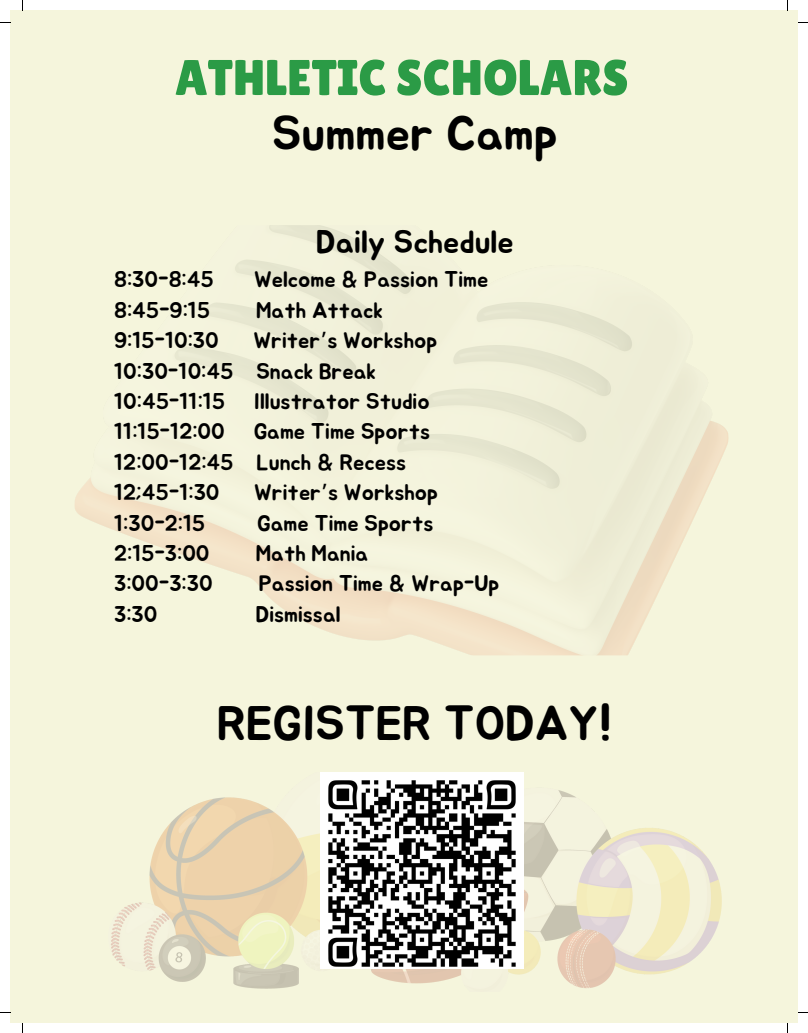
<style>
.page{position:relative;width:808px;height:1033px;background:#fff}
.page>*{position:absolute;margin:0;border:0;box-sizing:border-box;transform-origin:0 0}
.t1{font:50.12px "Lilita One";color:#2b9b46}
.t2{font:48.25px "Jua";color:#000}
.t3{font:32.12px "Jua";color:#000}
.t4{font:22.25px "Jua";color:#000}
.s1{font-family:"Noto Sans Gurmukhi"}
</style>
<div class="page">
<div style="left:10px;top:10px;width:788px;height:1013px;background:#f5f5dc"></div>
<img style="left:75px;top:225px;width:653px;height:430px">
<img style="left:111px;top:772px;width:610px;height:217px">
<img style="left:321px;top:772px;width:202px;height:196px">
<p class="t1" style="left:175px;top:49px;width:455px">ATHLETIC SCHOLARS</p>
<p class="t2" style="left:272px;top:111px;width:287px">Summer Camp</p>
<h1 class="t3" style="left:316px;top:227px;width:199px">Daily Schedule</h1>
<h2 class="t4" style="left:114px;top:269px;width:101px">8:30-8:45</h2>
<h2 class="t4" style="left:254px;top:269px;width:236px">Welcome &amp; Passion Time</h2>
<p class="t4" style="left:114px;top:300px;width:97px">8:45-9:15</p>
<p class="t4" style="left:256px;top:300px;width:128px">Math Attack</p>
<p class="t4" style="left:114px;top:330px;width:106px">9:15-10:30</p>
<p class="t4" style="left:253px;top:330px;width:185px">Writer<span class="s1">’</span>s Workshop</p>
<p class="t4" style="left:114px;top:361px;width:263px">10:30-10:45 Snack Break</p>
<p class="t4" style="left:114px;top:391px;width:112px">10:45-11:15</p>
<p class="t4" style="left:254px;top:391px;width:177px">Illustrator Studio</p>
<p class="t4" style="left:114px;top:421px;width:112px">11:15-12:00</p>
<p class="t4" style="left:254px;top:421px;width:178px">Game Time Sports</p>
<p class="t4" style="left:114px;top:452px;width:293px">12:00-12:45 Lunch &amp; Recess</p>
<p class="t4" style="left:114px;top:482px;width:107px">12;45-1:30</p>
<p class="t4" style="left:254px;top:482px;width:185px">Writer<span class="s1">’</span>s Workshop</p>
<p class="t4" style="left:114px;top:513px;width:92px">1:30-2:15</p>
<p class="t4" style="left:257px;top:513px;width:178px">Game Time Sports</p>
<p class="t4" style="left:114px;top:543px;width:97px">2:15-3:00</p>
<p class="t4" style="left:256px;top:543px;width:114px">Math Mania</p>
<p class="t4" style="left:114px;top:573px;width:100px">3:00-3:30</p>
<p class="t4" style="left:259px;top:573px;width:242px">Passion Time &amp; Wrap-Up</p>
<p class="t4" style="left:114px;top:604px;width:45px">3:30</p>
<p class="t4" style="left:256px;top:604px;width:86px">Dismissal</p>
<h1 class="t2" style="left:217px;top:701px;width:397px">REGISTER TODAY!</h1>
</div>
